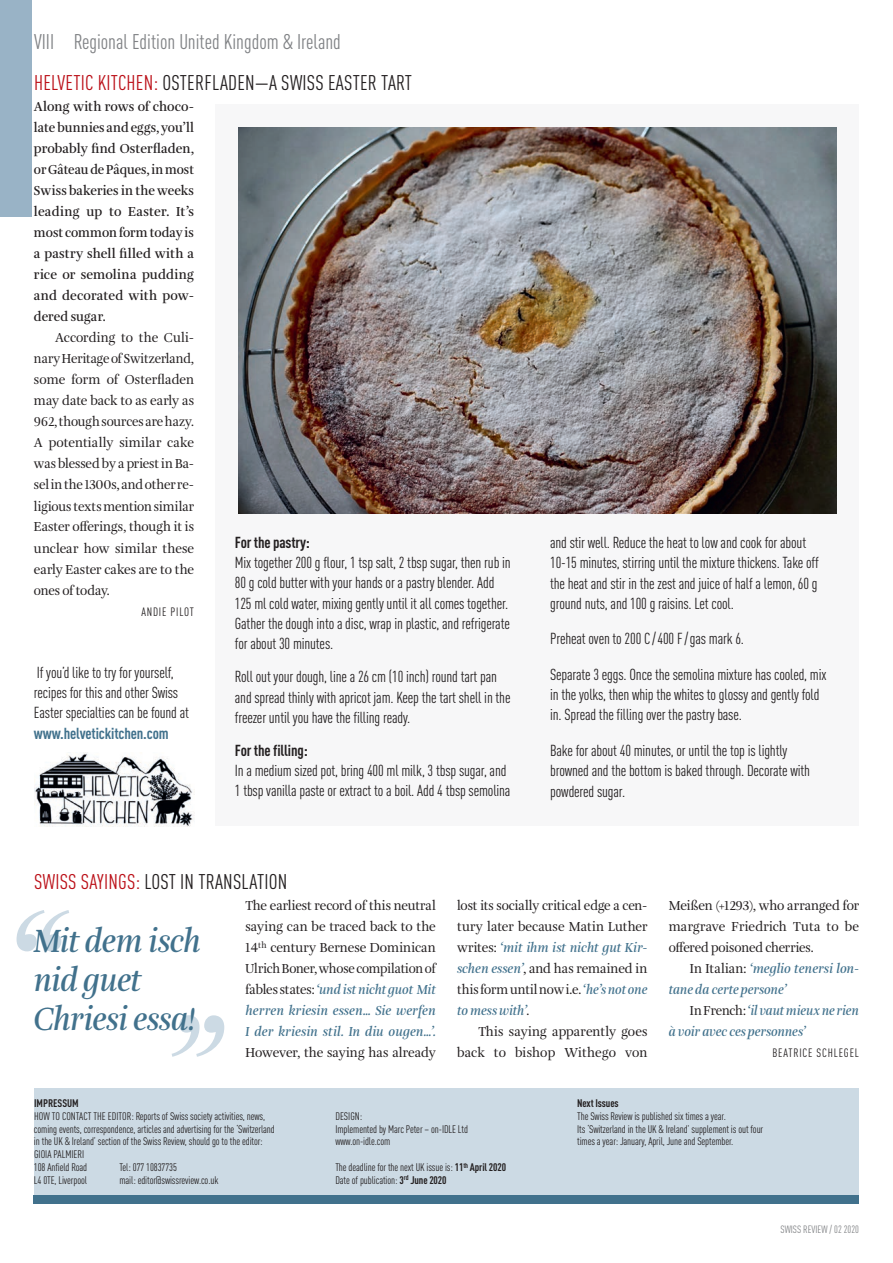
<style>
.page{position:relative;width:893px;height:1263px;background:#fff}
.page>*{position:absolute;margin:0;border:0;box-sizing:border-box;transform-origin:0 0}
.t1{font:italic 600 33.3px/38.8px "Amalia Pro";letter-spacing:-.015em;color:#41718c;scale:.95 1}
.t2{font:condensed 21px "DINOT";letter-spacing:.01em;color:#231f20}
.t3{font:condensed 21px "DINOT";color:#808285}
.t4{font:condensed 15.75px/20.2px "DINOT";letter-spacing:-.01em;color:#231f20}
.t5{font:700 condensed 15.75px "DINOT";letter-spacing:-.01em;color:#231f20}
.t6{font:700 condensed 15.75px "DINOT";letter-spacing:-.01em;color:#41718c}
.t7{font:13.5px/21px "Amalia Pro";color:#231f20;text-align:justify}
.t8{font:600 13.5px/21px "Amalia Pro";letter-spacing:.005em;color:#231f20;text-align:justify}
.t9{font:13.5px/21px "Amalia Pro";color:#231f20;text-align:justify;scale:.96 1}
.t10{font:13.5px/21px "Amalia Pro";color:#231f20;text-align:justify;scale:.95 1}
.t11{font:italic 600 13.5px/21px "Amalia Pro";letter-spacing:-.005em;color:#41718c;scale:.94 1}
.t12{font:italic 600 13.5px/21px "Amalia Pro";letter-spacing:-.005em;color:#41718c}
.t13{font:condensed 12px "DINOT";letter-spacing:.07em;color:#231f20}
.t14{font:condensed 10.8px/12.8px "DINOT";letter-spacing:-.01em;color:#231f20}
.t15{font:700 condensed 10.8px "DINOT";letter-spacing:-.005em;color:#231f20}
.t16{font:condensed 10.5px "DINOT";color:#808285}
.s1{color:#bb1018}
.s2{font-weight:600;font-style:italic;color:#41718c}
.s3{font-weight:400;font-style:normal;color:#231f20}
.s4{font-weight:700}
</style>
<div class="page">
<svg style="left:17px;top:910px;width:52px;height:41px"></svg>
<svg style="left:172px;top:1015px;width:52px;height:42px"></svg>
<div style="left:804px;top:1088px;width:55px;height:114px;background:#ccdae4"></div>
<div style="left:34px;top:1088px;width:802px;height:115px;background:#ccdae4"></div>
<div style="left:34px;top:1195px;width:825px;height:8px;background:#41718c"></div>
<div style="left:0;top:0;width:32px;height:216px;background:#99b3c6"></div>
<div style="left:215px;top:104px;width:644px;height:721px;background:#f7f7f8"></div>
<img style="left:238px;top:127px;width:598px;height:386px">
<img style="left:34px;top:752px;width:160px;height:74px">
<h2 class="t3" style="left:34px;top:30px;width:308px">VIII Regional Edition United Kingdom &amp; Ireland</h2>
<h2 class="t2" style="left:34px;top:71px;width:379px"><span class="s1">HELVETIC KITCHEN:</span> OSTERFLADEN—A SWISS EASTER TART</h2>
<p class="t8" style="left:34px;top:97px;width:162px">Along with rows of choco&shy;late bunnies and eggs, you’ll probably find Osterfladen, or Gâteau de Pâques, in most Swiss bakeries in the weeks leading up to Easter. It’s most common form today is a pastry shell filled with a rice or semolina pudding and decorated with pow&shy;dered sugar.</p>
<p class="t7" style="left:34px;top:328px;width:162px;text-indent:21px">According to the Culi&shy;nary Heritage of Switzerland, some form of Osterfladen may date back to as early as 962, though sources are hazy.<br>A potentially similar cake was blessed by a priest in Ba&shy;sel in the 1300s, and other re&shy;ligious texts mention similar Easter offerings, though it is unclear how similar these early Easter cakes are to the ones of today.</p>
<p class="t13" style="left:141px;top:604px;width:54px">ANDIE PILOT</p>
<p class="t4" style="left:34px;top:662px;width:157px">If you’d like to try for yourself, recipes for this and other Swiss<br>Easter specialties can be found at</p>
<p class="t6" style="left:34px;top:723px;width:136px">www.helvetickitchen.com</p>
<p class="t5" style="left:235px;top:533px;width:77px">For the pastry:</p>
<p class="t4" style="left:235px;top:552px;width:277px">Mix together 200 g flour, 1 tsp salt, 2 tbsp sugar, then rub in 80 g cold butter with your hands or a pastry blender. Add 125 ml cold water, mixing gently until it all comes together.<br>Gather the dough into a disc, wrap in plastic, and refrigerate for about 30 minutes.</p>
<p class="t4" style="left:235px;top:666px;width:277px">Roll out your dough, line a 26 cm (10 inch) round tart pan and spread thinly with apricot jam. Keep the tart shell in the freezer until you have the filling ready.</p>
<p class="t5" style="left:235px;top:741px;width:74px">For the filling:</p>
<p class="t4" style="left:235px;top:760px;width:277px">In a medium sized pot, bring 400 ml milk, 3 tbsp sugar, and<br>1 tbsp vanilla paste or extract to a boil. Add 4 tbsp semolina</p>
<p class="t4" style="left:550px;top:532px;width:270px">and stir well. Reduce the heat to low and cook for about 10-15 minutes, stirring until the mixture thickens. Take off the heat and stir in the zest and juice of half a lemon, 60 g ground nuts, and 100 g raisins. Let cool.</p>
<p class="t4" style="left:550px;top:629px;width:195px">Preheat oven to 200 C / 400 F / gas mark 6.</p>
<p class="t4" style="left:550px;top:664px;width:278px">Separate 3 eggs. Once the semolina mixture has cooled, mix in the yolks, then whip the whites to glossy and gently fold in. Spread the filling over the pastry base.</p>
<p class="t4" style="left:550px;top:740px;width:261px">Bake for about 40 minutes, or until the top is lightly browned and the bottom is baked through. Decorate with powdered sugar.</p>
<h2 class="t2" style="left:34px;top:869px;width:255px"><span class="s1">SWISS SAYINGS:</span> LOST IN TRANSLATION</h2>
<h1 class="t1" style="left:34px;top:922px;width:178px">Mit dem isch nid guet<br>Chriesi essa!</h1>
<p class="t9" style="left:246px;top:895px;width:200px">The earliest record of this neutral saying can be traced back to the 14<sup>th</sup> century Bernese Dominican Ulrich Boner, whose compilation of fables states: <span class="s2">‘und ist nicht guot Mit herren kriesin essen… Sie werfen I der kriesin stil. In diu ougen…’.</span></p>
<p class="t7" style="left:246px;top:1042px;width:192px">However, the saying has already</p>
<p class="t10" style="left:457px;top:895px;width:202px">lost its socially critical edge a cen&shy;tury later because Matin Luther writes: <span class="s2">‘mit ihm ist nicht gut Kir&shy;schen essen’</span>, and has remained in this form until now i.e. <span class="s2">‘he’s not one to mess with’</span>.</p>
<p class="t7" style="left:457px;top:1021px;width:192px;text-align:right">This saying apparently goes back to bishop Withego von</p>
<p class="t7" style="left:669px;top:895px;width:192px">Meißen (+1293), who arranged for margrave Friedrich Tuta to be offered poisoned cherries.</p>
<p class="t12" style="left:669px;top:958px;width:192px;text-indent:21px"><span class="s3">In Italian:</span> ‘meglio tenersi lon&shy;tane da certe persone’</p>
<p class="t11" style="left:669px;top:1000px;width:204px;text-indent:21px"><span class="s3">In French:</span> ‘il vaut mieux ne rien à voir avec ces personnes’</p>
<p class="t13" style="left:772px;top:1045px;width:88px">BEATRICE SCHLEGEL</p>
<p class="t15" style="left:34px;top:1097px;width:46px">IMPRESSUM</p>
<p class="t14" style="left:34px;top:1110px;width:242px">HOW TO CONTACT THE EDITOR: Reports of Swiss society activities, news, coming events, correspondence, articles and advertising for the ‘Switzerland in the UK &amp; Ireland’ section of the Swiss Review, should go to the editor:<br>GIOIA PALMIERI<br>108 Anfield Road</p>
<p class="t14" style="left:119px;top:1160px;width:59px">Tel: 077 10837735</p>
<p class="t14" style="left:34px;top:1173px;width:55px">L4 0TE, Liverpool</p>
<p class="t14" style="left:119px;top:1173px;width:100px">mail: editor@swissreview.co.uk</p>
<p class="t14" style="left:335px;top:1109px;width:134px">DESIGN:<br>Implemented by Marc Peter – on-IDLE Ltd www.on-idle.com</p>
<p class="t14" style="left:335px;top:1160px;width:172px">The deadline for the next UK issue is: <span class="s4">11</span><sup>th</sup> <span class="s4">April 2020<br></span>Date of publication: <span class="s4">3</span><sup>rd</sup> <span class="s4">June 2020</span></p>
<p class="t15" style="left:577px;top:1097px;width:43px">Next Issues</p>
<p class="t14" style="left:577px;top:1110px;width:188px">The Swiss Review is published six times a year.<br>Its ‘Switzerland in the UK &amp; Ireland’ supplement is out four times a year: January, April, June and September.</p>
<p class="t16" style="left:780px;top:1223px;width:80px">SWISS REVIEW / 02 2020</p>
</div>
